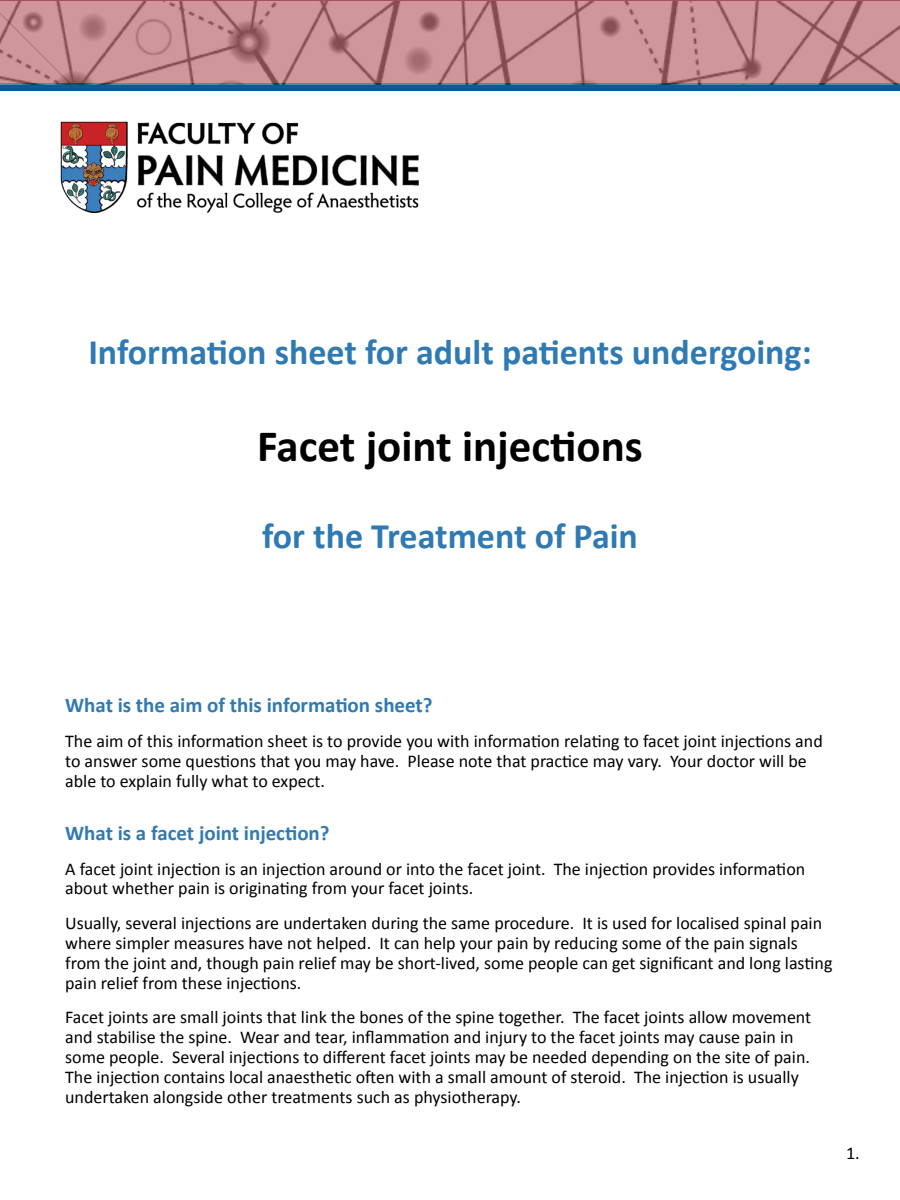
<style>
.page{position:relative;width:900px;height:1200px;background:#fff}
.page>*{position:absolute;margin:0;border:0;box-sizing:border-box;transform-origin:0 0}
.t1{font:700 45px "Calibri";color:#000}
.t2{font:700 36px "Calibri";color:#2f7ab3}
.t3{font:700 21px "Calibri";color:#2f7ab3}
.t4{font:18px/19.8px "Calibri";color:#000}
</style>
<div class="page">
<div style="left:0;top:84px;width:900px;height:7px;background:#005d9c"></div>
<img style="left:60px;top:121px;width:359px;height:92px">
<img style="left:0;top:1px;width:900px;height:84px">
<h2 class="t2" style="left:88px;top:329px;width:725px">Information sheet for adult patients undergoing:</h2>
<h1 class="t1" style="left:257px;top:418px;width:387px">Facet joint injections</h1>
<h2 class="t2" style="left:262px;top:513px;width:377px">for the Treatment of Pain</h2>
<p class="t3" style="left:65px;top:692px;width:369px">What is the aim of this information sheet?</p>
<p class="t4" style="left:65px;top:731px;width:759px">The aim of this information sheet is to provide you with information relating to facet joint injections and to answer some questions that you may have. Please note that practice may vary. Your doctor will be able to explain fully what to expect.</p>
<p class="t3" style="left:65px;top:819px;width:266px">What is a facet joint injection?</p>
<p class="t4" style="left:65px;top:859px;width:742px">A facet joint injection is an injection around or into the facet joint. The injection provides information about whether pain is originating from your facet joints.</p>
<p class="t4" style="left:65px;top:913px;width:769px">Usually, several injections are undertaken during the same procedure. It is used for localised spinal pain where simpler measures have not helped. It can help your pain by reducing some of the pain signals from the joint and, though pain relief may be short-lived, some people can get significant and long lasting pain relief from these injections.</p>
<p class="t4" style="left:65px;top:1008px;width:748px">Facet joints are small joints that link the bones of the spine together. The facet joints allow movement and stabilise the spine. Wear and tear, inflammation and injury to the facet joints may cause pain in some people. Several injections to different facet joints may be needed depending on the site of pain.<br>The injection contains local anaesthetic often with a small amount of steroid. The injection is usually undertaken alongside other treatments such as physiotherapy.</p>
<p class="t4" style="left:846px;top:1144px;width:15px">1.</p>
</div>
